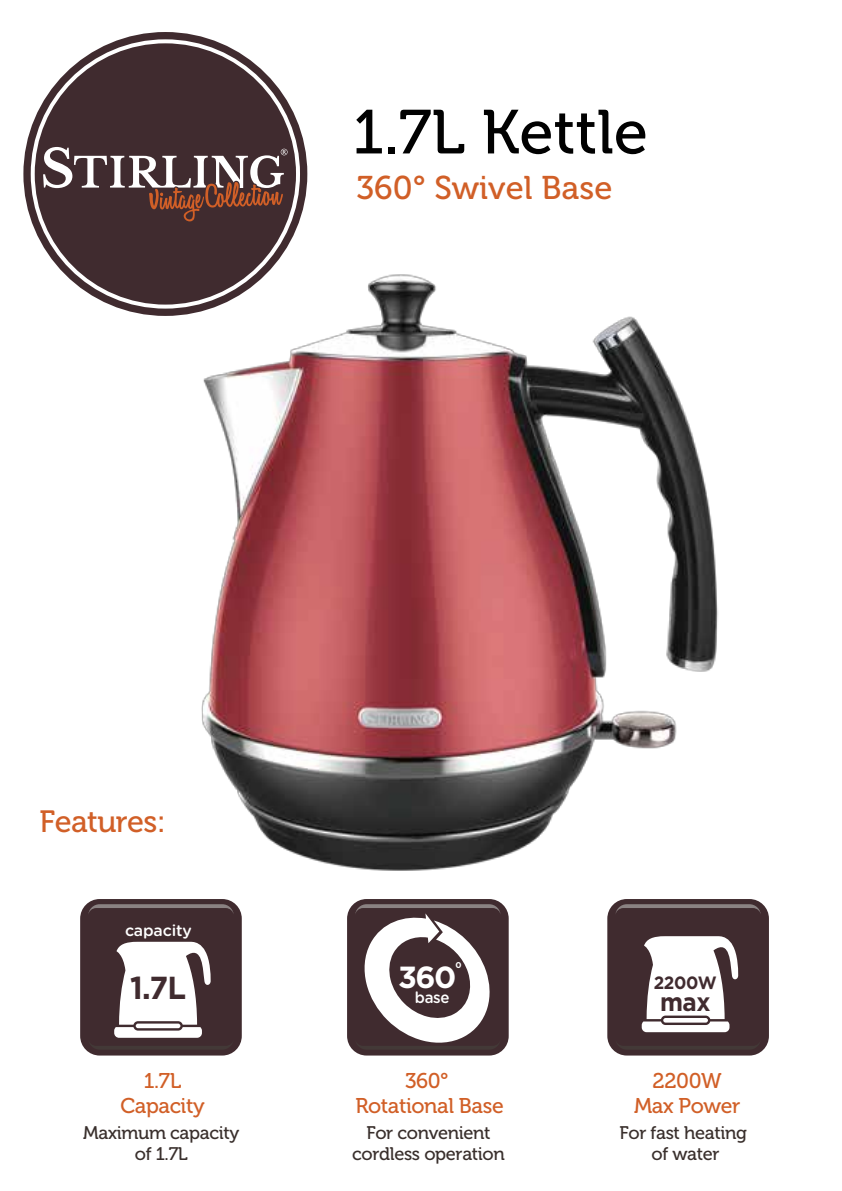
<style>
.page{position:relative;width:842px;height:1191px;background:#fff}
.page>*{position:absolute;margin:0;border:0;box-sizing:border-box;transform-origin:0 0}
.t1{font:62px "Museo 500";color:#010101}
.t2{font:32.8px "Museo 500";color:#d15f27}
.t3{font:700 31.8px "Gotham";color:#402b2f;scale:.95 1}
.t4{font:30.6px "Museo 500";letter-spacing:-.02em;color:#d15f27}
.t5{font:700 30.6px "Gotham";color:#fff}
.t6{font:700 25.4px "Gotham";color:#402b2f;scale:.95 1}
.t7{font:21.2px/25.6px "Museo 500";letter-spacing:-.02em;color:#d15f27;text-align:center}
.t8{font:18.2px/21.8px "Museo 500";letter-spacing:-.02em;color:#392f2c;text-align:center}
.t9{font:700 17.8px "Gotham";letter-spacing:-.025em;color:#402b2f;scale:.95 1}
.t10{font:500 15.8px "Gotham Rounded";letter-spacing:-.01em;color:#fff}
.t11{font:500 15.8px "Gotham Rounded";letter-spacing:-.01em;color:#fff;scale:.95 1}
.t12{font:700 8.4px "Gotham";color:#fff}
</style>
<div class="page">
<div style="left:23px;top:32px;width:284px;height:284px;background:#402b2f;border-radius:50%"></div>
<svg style="left:43px;top:147px;width:244px;height:74px"></svg>
<div style="left:607px;top:899px;width:162px;height:156px;background:#402b2f;border-radius:20px"></div>
<svg style="left:618px;top:1044px;width:141px;height:5px"></svg>
<svg style="left:615px;top:904px;width:146px;height:10px"></svg>
<svg style="left:641px;top:936px;width:97px;height:96px"></svg>
<div style="left:347px;top:899px;width:161px;height:156px;background:#402b2f;border-radius:20px"></div>
<svg style="left:355px;top:904px;width:145px;height:145px"></svg>
<div style="left:80px;top:899px;width:162px;height:156px;background:#402b2f;border-radius:20px"></div>
<svg style="left:88px;top:904px;width:146px;height:10px"></svg>
<svg style="left:90px;top:941px;width:141px;height:108px"></svg>
<img style="left:158px;top:240px;width:560px;height:660px">
<h1 class="t1" style="left:352px;top:98px;width:297px">1.7L Kettle</h1>
<h2 class="t2" style="left:356px;top:169px;width:257px">360° Swivel Base</h2>
<h3 class="t4" style="left:40px;top:804px;width:128px">Features:</h3>
<p class="t10" style="left:125px;top:918px;width:68px">capacity</p>
<h3 class="t3" style="left:130px;top:969px;width:60px">1.7L</h3>
<p class="t7" style="left:120px;top:1067px;width:86px">1.7L<br>Capacity</p>
<p class="t8" style="left:83px;top:1121px;width:158px">Maximum capacity of 1.7L</p>
<p class="t12" style="left:455px;top:960px;width:8px">0</p>
<h3 class="t5" style="left:398px;top:959px;width:60px">360</h3>
<p class="t11" style="left:415px;top:986px;width:38px">base</p>
<p class="t7" style="left:355px;top:1067px;width:150px">360°<br>Rotational Base</p>
<p class="t8" style="left:352px;top:1121px;width:154px">For convenient cordless operation</p>
<p class="t9" style="left:654px;top:972px;width:68px">2200W</p>
<h3 class="t6" style="left:660px;top:987px;width:54px">max</h3>
<p class="t7" style="left:634px;top:1067px;width:108px">2200W<br>Max Power</p>
<p class="t8" style="left:619px;top:1121px;width:129px">For fast heating of water</p>
</div>
